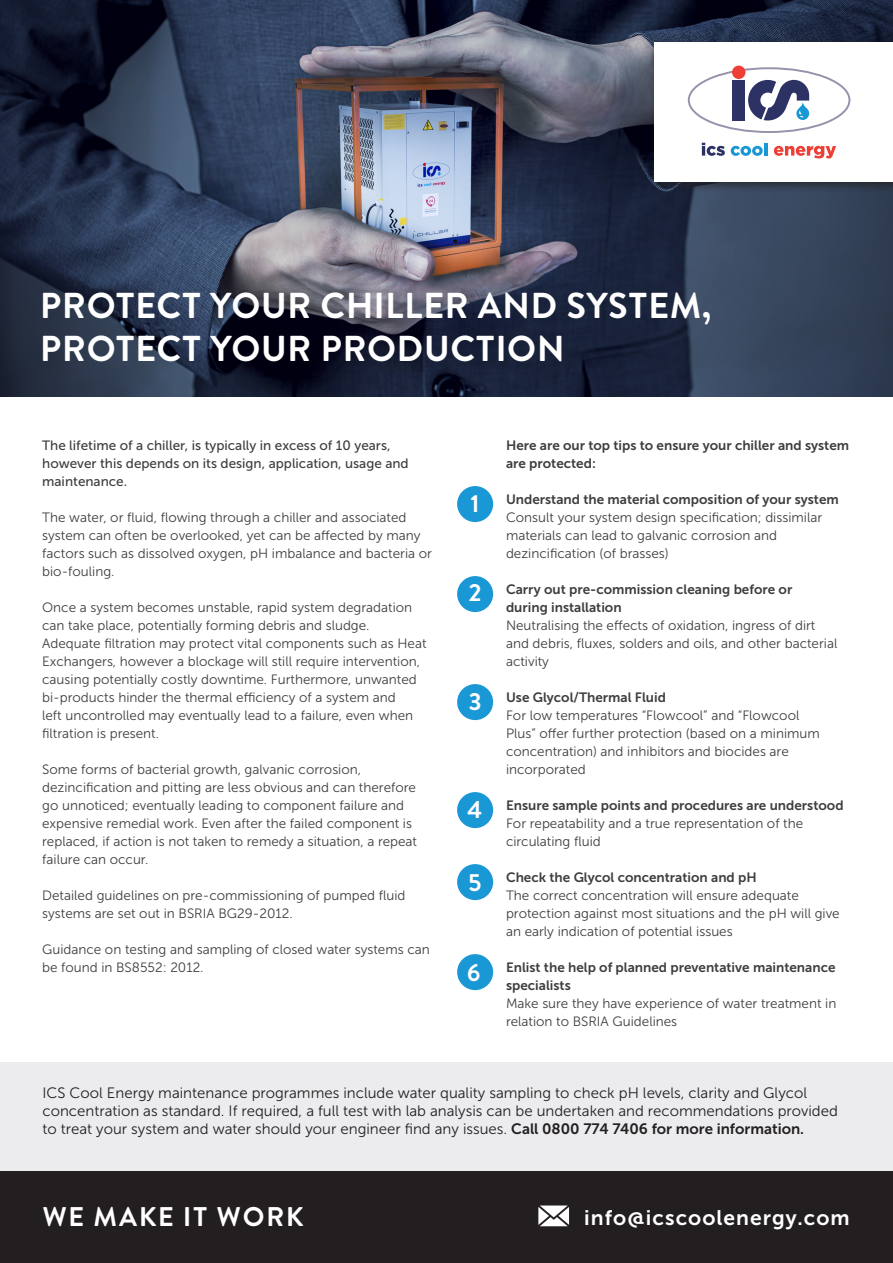
<style>
.page{position:relative;width:893px;height:1263px;background:#fff}
.page>*{position:absolute;margin:0;border:0;box-sizing:border-box;transform-origin:0 0}
.t1{font:700 36px "Brandon Text";letter-spacing:.02em;color:#fff}
.t2{font:700 27px "Brandon Text";letter-spacing:.07em;color:#fff}
.t3{font:700 24px "Brandon Text";color:#fff}
.t4{font:21px "Museo Sans 700";letter-spacing:.05em;color:#fff}
.t5{font:15px/18px "Museo Sans 300";color:#231f20}
.t6{font:13.5px/18px "Museo Sans 300";color:#3e3e3f}
.t7{font:13.5px/18px "Museo Sans 700";color:#3e3e3f}
.t8{font:13.5px/18px "Museo Sans 500";color:#3e3e3f}
.s1{font-family:"Museo Sans 700"}
</style>
<div class="page">
<img style="left:0;top:0;width:893px;height:396px">
<div style="left:649px;top:37px;width:244px;height:156px;background:#231f20;opacity:.75"></div>
<div style="left:654px;top:42px;width:239px;height:140px;background:#fff"></div>
<svg style="left:688px;top:67px;width:162px;height:66px"></svg>
<svg style="left:702px;top:143px;width:23px;height:13px"></svg>
<svg style="left:731px;top:143px;width:36px;height:13px"></svg>
<svg style="left:774px;top:146px;width:62px;height:12px"></svg>
<div style="left:0;top:1170px;width:893px;height:93px;background:#231f20"></div>
<svg style="left:538px;top:1205px;width:31px;height:21px"></svg>
<div style="left:0;top:1062px;width:893px;height:108px;background:#ececee"></div>
<div style="left:457px;top:486px;width:36px;height:36px;background:#1a97d5;border-radius:50%"></div>
<div style="left:457px;top:576px;width:36px;height:36px;background:#1a97d5;border-radius:50%"></div>
<div style="left:457px;top:684px;width:36px;height:36px;background:#1a97d5;border-radius:50%"></div>
<div style="left:457px;top:792px;width:36px;height:36px;background:#1a97d5;border-radius:50%"></div>
<div style="left:457px;top:864px;width:36px;height:36px;background:#1a97d5;border-radius:50%"></div>
<div style="left:457px;top:954px;width:36px;height:36px;background:#1a97d5;border-radius:50%"></div>
<p class="t1" style="left:40px;top:280px;width:673px">PROTECT YOUR CHILLER AND SYSTEM,</p>
<p class="t1" style="left:40px;top:324px;width:526px">PROTECT YOUR PRODUCTION</p>
<p class="t8" style="left:42px;top:436px;width:368px">The lifetime of a chiller, is typically in excess of 10 years, however this depends on its design, application, usage and maintenance.</p>
<p class="t6" style="left:42px;top:508px;width:391px">The water, or fluid, flowing through a chiller and associated system can often be overlooked, yet can be affected by many factors such as dissolved oxygen, pH imbalance and bacteria or bio-fouling.</p>
<p class="t6" style="left:42px;top:598px;width:386px">Once a system becomes unstable, rapid system degradation can take place, potentially forming debris and sludge.<br>Adequate filtration may protect vital components such as Heat Exchangers, however a blockage will still require intervention, causing potentially costly downtime. Furthermore, unwanted bi-products hinder the thermal efficiency of a system and<br>left uncontrolled may eventually lead to a failure, even when filtration is present.</p>
<p class="t6" style="left:42px;top:760px;width:376px">Some forms of bacterial growth, galvanic corrosion, dezincification and pitting are less obvious and can therefore go unnoticed; eventually leading to component failure and expensive remedial work. Even after the failed component is replaced, if action is not taken to remedy a situation, a repeat failure can occur.</p>
<p class="t6" style="left:42px;top:886px;width:365px">Detailed guidelines on pre-commissioning of pumped fluid systems are set out in BSRIA BG29-2012.</p>
<p class="t6" style="left:42px;top:940px;width:389px">Guidance on testing and sampling of closed water systems can be found in BS8552: 2012.</p>
<p class="t3" style="left:471px;top:487px;width:10px">1</p>
<p class="t3" style="left:468px;top:576px;width:15px">2</p>
<p class="t3" style="left:468px;top:685px;width:15px">3</p>
<p class="t3" style="left:467px;top:793px;width:17px">4</p>
<p class="t3" style="left:468px;top:865px;width:15px">5</p>
<p class="t3" style="left:467px;top:955px;width:15px">6</p>
<p class="t7" style="left:506px;top:436px;width:345px">Here are our top tips to ensure your chiller and system are protected:</p>
<p class="t7" style="left:506px;top:490px;width:334px">Understand the material composition of your system</p>
<p class="t6" style="left:506px;top:508px;width:318px">Consult your system design specification; dissimilar materials can lead to galvanic corrosion and dezincification (of brasses)</p>
<p class="t7" style="left:506px;top:580px;width:288px">Carry out pre-commission cleaning before or</p>
<p class="t7" style="left:506px;top:598px;width:117px">during installation</p>
<p class="t6" style="left:506px;top:616px;width:333px">Neutralising the effects of oxidation, ingress of dirt and debris, fluxes, solders and oils, and other bacterial activity</p>
<p class="t7" style="left:506px;top:688px;width:161px">Use Glycol/Thermal Fluid</p>
<p class="t6" style="left:506px;top:706px;width:315px">For low temperatures “Flowcool” and “Flowcool Plus” offer further protection (based on a minimum concentration) and inhibitors and biocides are incorporated</p>
<p class="t7" style="left:506px;top:796px;width:339px">Ensure sample points and procedures are understood</p>
<p class="t6" style="left:506px;top:814px;width:299px">For repeatability and a true representation of the circulating fluid</p>
<p class="t7" style="left:506px;top:868px;width:252px">Check the Glycol concentration and pH</p>
<p class="t6" style="left:506px;top:886px;width:335px">The correct concentration will ensure adequate protection against most situations and the pH will give an early indication of potential issues</p>
<p class="t7" style="left:506px;top:958px;width:331px">Enlist the help of planned preventative maintenance specialists</p>
<p class="t6" style="left:506px;top:994px;width:332px">Make sure they have experience of water treatment in relation to BSRIA Guidelines</p>
<p class="t5" style="left:43px;top:1084px;width:797px">ICS Cool Energy maintenance programmes include water quality sampling to check pH levels, clarity and Glycol concentration as standard. If required, a full test with lab analysis can be undertaken and recommendations provided to treat your system and water should your engineer find any issues. <span class="s1">Call 0800 774 7406 for more information.</span></p>
<p class="t2" style="left:43px;top:1197px;width:262px">WE MAKE IT WORK</p>
<p class="t4" style="left:584px;top:1206px;width:267px">info@icscoolenergy.com</p>
</div>
